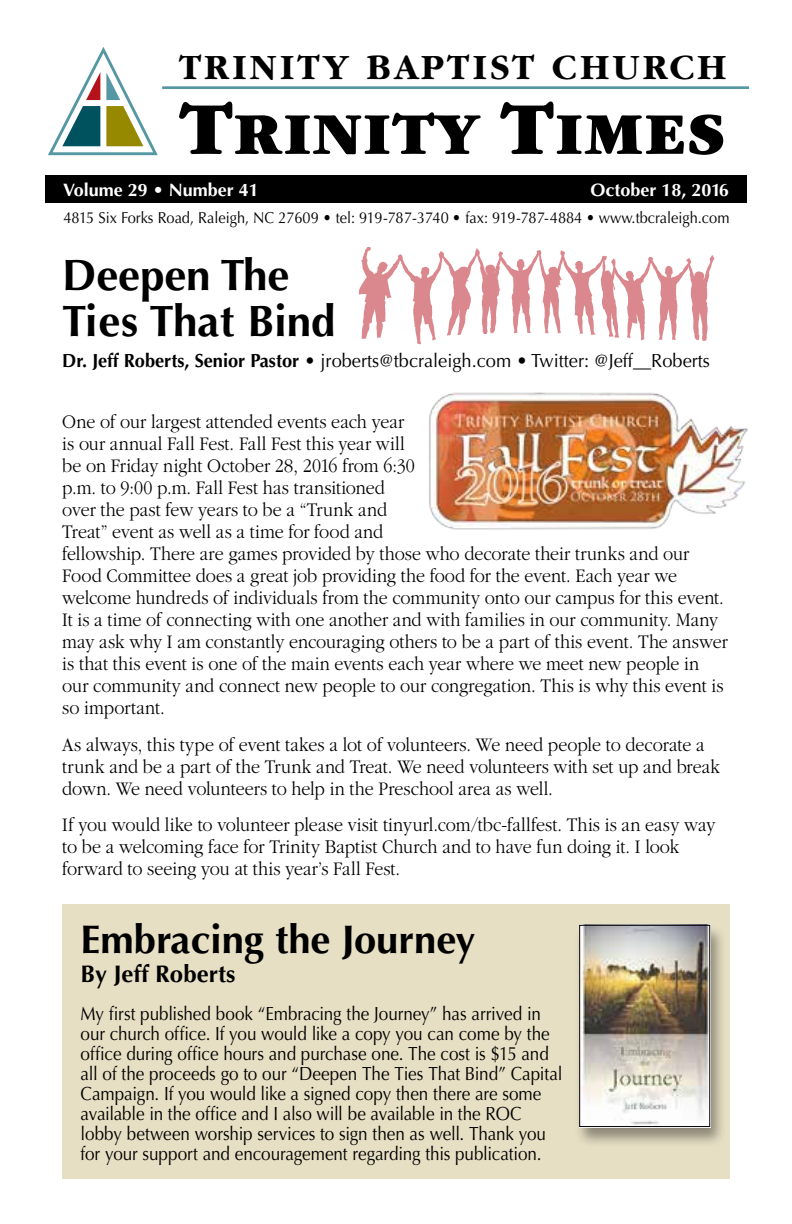
<style>
.page{position:relative;width:792px;height:1224px;background:#fff}
.page>*{position:absolute;margin:0;border:0;box-sizing:border-box;transform-origin:0 0}
.t1{font:900 61.8px "Garamond";letter-spacing:.01em;color:#000}
.t2{font:700 44px/46px "Optima";letter-spacing:-.005em;color:#000}
.t3{font:700 40px "Optima";color:#000}
.t4{font:700 37px "Garamond";letter-spacing:.105em;color:#000}
.t5{font:700 24px "Optima";color:#000}
.t6{font:300 20px/22px "Garamond";color:#000;scale:.9 1}
.t7{font:19px/20px "Optima";letter-spacing:-.005em;color:#000;scale:.9 1}
.t8{font:19px "Optima";letter-spacing:-.005em;color:#000;scale:.96 1}
.t9{font:700 18px "Optima";color:#fff}
.t10{font:15.8px "Optima";color:#000;scale:.92 1}
.s1{font-size:78px}
.s2{font-weight:700}
</style>
<div class="page">
<hr style="left:162px;top:86px;width:587px;height:3px;background:#5597a2">
<svg style="left:48px;top:47px;width:110px;height:108px"></svg>
<div style="left:45px;top:176px;width:702px;height:27px;background:#000"></div>
<svg style="left:359px;top:247px;width:355px;height:97px"></svg>
<div style="left:62px;top:905px;width:668px;height:274px;background:#e7dfc4"></div>
<div style="left:574px;top:924px;width:153px;height:224px;background:#000;opacity:.4"></div>
<img style="left:581px;top:927px;width:127px;height:198px">
<div style="left:579px;top:925px;width:131px;height:202px;border:1px solid #000"></div>
<img style="left:429px;top:392px;width:319px;height:138px">
<h3 class="t4" style="left:179px;top:46px;width:549px">TRINITY BAPTIST CHURCH</h3>
<h1 class="t1" style="left:180px;top:101px;width:547px"><span class="s1">T</span>RINITY <span class="s1">T</span>IMES</h1>
<p class="t9" style="left:63px;top:179px;width:197px">Volume 29 • Number 41</p>
<p class="t9" style="left:590px;top:179px;width:140px">October 18, 2016</p>
<p class="t10" style="left:63px;top:208px;width:725px">4815 Six Forks Road, Raleigh, NC 27609 • tel: 919-787-3740 • fax: 919-787-4884 • www.tbcraleigh.com</p>
<h2 class="t2" style="left:62px;top:253px;width:275px">Deepen The<br>Ties That Bind</h2>
<p class="t8" style="left:62px;top:350px;width:676px"><span class="s2">Dr. Jeff Roberts, Senior Pastor •</span> jroberts@tbcraleigh.com • Twitter: @Jeff__Roberts</p>
<p class="t6" style="left:62px;top:411px;width:741px">One of our largest attended events each year<br>is our annual Fall Fest. Fall Fest this year will<br>be on Friday night October 28, 2016 from 6:30<br>p.m. to 9:00 p.m. Fall Fest has transitioned<br>over the past few years to be a “Trunk and<br>Treat” event as well as a time for food and<br>fellowship. There are games provided by those who decorate their trunks and our Food Committee does a great job providing the food for the event. Each year we welcome hundreds of individuals from the community onto our campus for this event.<br>It is a time of connecting with one another and with families in our community. Many may ask why I am constantly encouraging others to be a part of this event. The answer is that this event is one of the main events each year where we meet new people in our community and connect new people to our congregation. This is why this event is so important.</p>
<p class="t6" style="left:62px;top:734px;width:733px">As always, this type of event takes a lot of volunteers. We need people to decorate a trunk and be a part of the Trunk and Treat. We need volunteers with set up and break down. We need volunteers to help in the Preschool area as well.</p>
<p class="t6" style="left:62px;top:814px;width:727px">If you would like to volunteer please visit tinyurl.com/tbc-fallfest. This is an easy way to be a welcoming face for Trinity Baptist Church and to have fun doing it. I look forward to seeing you at this year’s Fall Fest.</p>
<h3 class="t3" style="left:81px;top:916px;width:396px">Embracing the Journey</h3>
<p class="t5" style="left:81px;top:960px;width:156px">By Jeff Roberts</p>
<p class="t7" style="left:81px;top:1004px;width:537px">My first published book “Embracing the Journey” has arrived in our church office. If you would like a copy you can come by the office during office hours and purchase one. The cost is $15 and all of the proceeds go to our “Deepen The Ties That Bind” Capital Campaign. If you would like a signed copy then there are some available in the office and I also will be available in the ROC lobby between worship services to sign then as well. Thank you for your support and encouragement regarding this publication.</p>
</div>
